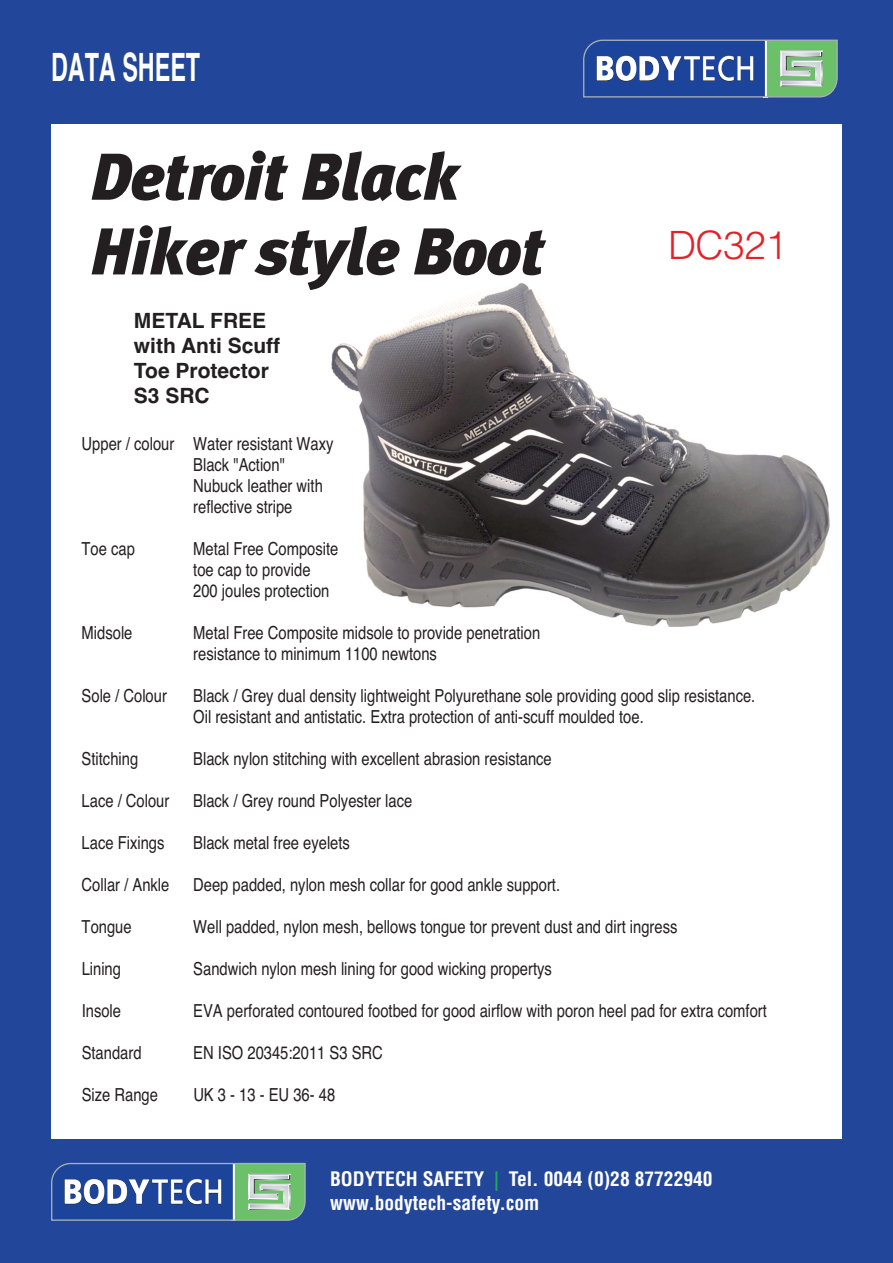
<style>
.page{position:relative;width:893px;height:1263px;background:#22469a}
.page>*{position:absolute;margin:0;border:0;box-sizing:border-box;transform-origin:0 0}
.t1{font:italic 900 66px/74.7px "Meta Plus";letter-spacing:-.015em;color:#231f20}
.t2{font:700 condensed 39px "Helvetica";color:#fff;scale:.73 1}
.t3{font:300 39px "Helvetica";letter-spacing:-.015em;color:#e52027}
.t4{font:700 21px/25.2px "Helvetica";color:#231f20}
.t5{font:700 condensed 19.5px/23.4px "Helvetica";color:#fff}
.t6{font:condensed 18px/21px "Helvetica";color:#231f20}
.s1{color:#1ea65b}
</style>
<div class="page">
<div style="left:51px;top:125px;width:791px;height:1014px;background:#fff"></div>
<img style="left:331px;top:283px;width:499px;height:344px">
<svg style="left:583px;top:40px;width:255px;height:58px"></svg>
<svg style="left:51px;top:1163px;width:255px;height:58px"></svg>
<h2 class="t2" style="left:51px;top:45px;width:206px">DATA SHEET</h2>
<h1 class="t1" style="left:90px;top:140px;width:457px">Detroit Black<br>Hiker style Boot</h1>
<p class="t4" style="left:134px;top:308px;width:148px">METAL FREE with Anti Scuff<br>Toe Protector<br>S3 SRC</p>
<h2 class="t3" style="left:668px;top:212px;width:121px">DC321</h2>
<p class="t6" style="left:193px;top:433px;width:142px;text-indent:-112px">Upper / colour Water resistant Waxy<br>Black "Action"<br>Nubuck leather with reflective stripe</p>
<p class="t6" style="left:82px;top:538px;width:55px">Toe cap</p>
<p class="t6" style="left:193px;top:538px;width:147px">Metal Free Composite toe cap to provide<br>200 joules protection</p>
<p class="t6" style="left:82px;top:622px;width:52px">Midsole</p>
<p class="t6" style="left:193px;top:622px;width:349px">Metal Free Composite midsole to provide penetration resistance to minimum 1100 newtons</p>
<p class="t6" style="left:82px;top:685px;width:87px">Sole / Colour</p>
<p class="t6" style="left:193px;top:685px;width:564px">Black / Grey dual density lightweight Polyurethane sole providing good slip resistance.<br>Oil resistant and antistatic. Extra protection of anti-scuff moulded toe.</p>
<p class="t6" style="left:82px;top:748px;width:58px">Stitching</p>
<p class="t6" style="left:193px;top:748px;width:360px">Black nylon stitching with excellent abrasion resistance</p>
<p class="t6" style="left:82px;top:790px;width:89px">Lace / Colour</p>
<p class="t6" style="left:193px;top:790px;width:221px">Black / Grey round Polyester lace</p>
<p class="t6" style="left:82px;top:832px;width:84px">Lace Fixings</p>
<p class="t6" style="left:193px;top:832px;width:158px">Black metal free eyelets</p>
<p class="t6" style="left:82px;top:874px;width:89px">Collar / Ankle</p>
<p class="t6" style="left:193px;top:874px;width:368px">Deep padded, nylon mesh collar for good ankle support.</p>
<p class="t6" style="left:82px;top:916px;width:52px">Tongue</p>
<p class="t6" style="left:193px;top:916px;width:486px">Well padded, nylon mesh, bellows tongue tor prevent dust and dirt ingress</p>
<p class="t6" style="left:82px;top:958px;width:41px">Lining</p>
<p class="t6" style="left:193px;top:958px;width:360px">Sandwich nylon mesh lining for good wicking propertys</p>
<p class="t6" style="left:82px;top:1000px;width:41px">Insole</p>
<p class="t6" style="left:193px;top:1000px;width:575px">EVA perforated contoured footbed for good airflow with poron heel pad for extra comfort</p>
<p class="t6" style="left:82px;top:1042px;width:61px">Standard</p>
<p class="t6" style="left:193px;top:1042px;width:191px">EN ISO 20345:2011 S3 SRC</p>
<p class="t6" style="left:82px;top:1084px;width:78px">Size Range</p>
<p class="t6" style="left:193px;top:1084px;width:143px">UK3-13-EU36-48</p>
<p class="t5" style="left:330px;top:1169px;width:384px">BODYTECH SAFETY <span class="s1">|</span> Tel. 0044 (0)28 87722940 www.bodytech-safety.com</p>
</div>
